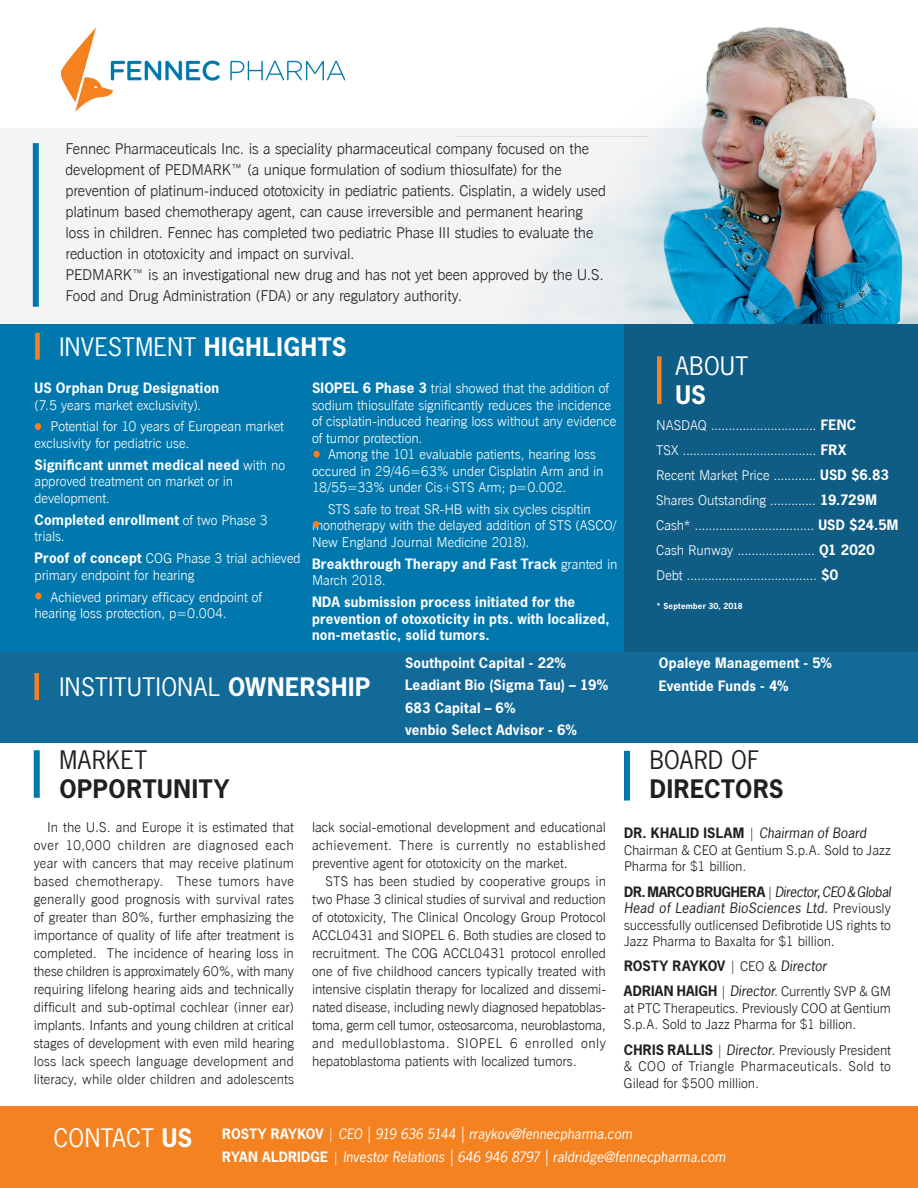
<style>
.page{position:relative;width:918px;height:1188px;background:#fff}
.page>*{position:absolute;margin:0;border:0;box-sizing:border-box;transform-origin:0 0}
.t1{font:24px "News Gothic Std";letter-spacing:.025em;color:#fff}
.t2{font:700 24px "News Gothic Std";letter-spacing:.025em;color:#231f20}
.t3{font:24px "News Gothic Std";letter-spacing:.02em;color:#231f20}
.t4{font:24px "News Gothic Std";letter-spacing:.005em;color:#fff}
.t5{font:700 24px "News Gothic Std";color:#fff}
.body{font:300 15px/21px "News Gothic BT";letter-spacing:-.005em;color:#231f20}
.body-2{font:300 13.5px/18px "News Gothic BT";color:#231f20;text-align:justify}
.body-3{font:300 13.5px/16.5px "News Gothic BT";color:#fff}
.body-4{font:700 13.5px/16.5px "News Gothic Std";letter-spacing:.02em;color:#fff}
.body-5{font:italic 13.5px "News Gothic Std";letter-spacing:.005em;color:#fff}
.body-6{font:italic 13.5px "News Gothic Std";letter-spacing:.01em;color:#231f20}
.body-7{font:700 13.5px "News Gothic Std";color:#231f20}
.body-8{font:700 7.8px "News Gothic Std";letter-spacing:.03em;color:#fff}
.s1{font-weight:700}
.s2{font-family:"News Gothic Std";font-weight:700}
.s3{font-family:"News Gothic BT";font-weight:300}
.s4{font-weight:700;font-style:normal}
.s5{font-family:"News Gothic BT";font-weight:300;font-style:normal}
.s6{font-family:"News Gothic Std";font-weight:400;font-style:italic}
.s7{font-weight:400;font-style:italic}
</style>
<div class="page">
<div style="left:606px;top:321px;width:312px;height:334px;background:#0f5c85"></div>
<div style="left:0;top:321px;width:624px;height:335px;background:#0078ae"></div>
<div style="left:0;top:1107px;width:918px;height:81px;background:#f58220"></div>
<div style="left:0;top:652px;width:918px;height:90px;background:#126a99"></div>
<div style="left:0;top:129px;width:918px;height:195px;background:#f4f4f4"></div>
<img style="left:61px;top:28px;width:52px;height:83px">
<img style="left:107px;top:56px;width:238px;height:27px">
<div style="left:33px;top:143px;width:6px;height:164px;background:#0078ae"></div>
<div style="left:34px;top:673px;width:5px;height:27px;background:#f58220"></div>
<div style="left:624px;top:751px;width:6px;height:50px;background:#0078ae"></div>
<div style="left:34px;top:750px;width:6px;height:48px;background:#0078ae"></div>
<div style="left:657px;top:356px;width:5px;height:48px;background:#f58220"></div>
<img style="left:457px;top:27px;width:461px;height:297px">
<div style="left:314px;top:451px;width:6px;height:7px;background:#f58220;border-radius:50%"></div>
<div style="left:313px;top:521px;width:6px;height:7px;background:#f58220;border-radius:50%"></div>
<div style="left:35px;top:333px;width:5px;height:27px;background:#f58220"></div>
<div style="left:35px;top:423px;width:6px;height:7px;background:#f58220;border-radius:50%"></div>
<div style="left:35px;top:593px;width:7px;height:7px;background:#f58220;border-radius:50%"></div>
<p class="body" style="left:65px;top:138px;width:525px">Fennec Pharmaceuticals Inc. is a speciality pharmaceutical company focused on the development of PEDMARK™ (a unique formulation of sodium thiosulfate) for the</p>
<p class="body" style="left:65px;top:180px;width:542px">prevention of platinum-induced ototoxicity in pediatric patients. Cisplatin, a widely used platinum based chemotherapy agent, can cause irreversible and permanent hearing loss in children. Fennec has completed two pediatric Phase III studies to evaluate the reduction in ototoxicity and impact on survival.</p>
<p class="body" style="left:65px;top:264px;width:540px">PEDMARK™ is an investigational new drug and has not yet been approved by the U.S.<br>Food and Drug Administration (FDA) or any regulatory authority.</p>
<p class="t1" style="left:59px;top:331px;width:289px">INVESTMENT <span class="s1">HIGHLIGHTS</span></p>
<p class="body-3" style="left:34px;top:380px;width:186px"><span class="s2">US Orphan Drug Designation </span>(7.5 years market exclusivity).</p>
<p class="body-3" style="left:34px;top:418px;width:251px;text-indent:16px">Potential for 10 years of European market exclusivity for pediatric use.</p>
<p class="body-3" style="left:34px;top:457px;width:252px"><span class="s2">Significant unmet medical need</span> with no approved treatment on market or in development.</p>
<p class="body-4" style="left:34px;top:511px;width:235px">Completed enrollment <span class="s3">of two Phase 3 trials.</span></p>
<p class="body-3" style="left:34px;top:550px;width:268px"><span class="s2">Proof of concept</span> COG Phase 3 trial achieved primary endpoint for hearing</p>
<p class="body-3" style="left:34px;top:588px;width:229px;text-indent:16px">Achieved primary efficacy endpoint of hearing loss protection, p=0.004.</p>
<p class="body-3" style="left:312px;top:380px;width:299px"><span class="s2">SIOPEL 6 Phase 3</span> trial showed that the addition of</p>
<p class="body-3" style="left:312px;top:396px;width:301px">sodium thiosulfate significantly reduces the incidence</p>
<p class="body-3" style="left:312px;top:413px;width:306px">of cisplatin-induced hearing loss without any evidence</p>
<p class="body-3" style="left:312px;top:429px;width:112px">of tumor protection.</p>
<p class="body-3" style="left:328px;top:446px;width:269px">Among the 101 evaluable patients, hearing loss</p>
<p class="body-3" style="left:312px;top:462px;width:293px">occured in 29/46=63% under Cisplatin Arm and in</p>
<p class="body-3" style="left:312px;top:479px;width:256px">18/55=33% under Cis+STS Arm; p=0.002.</p>
<p class="body-3" style="left:312px;top:501px;width:306px;text-indent:16px">STS safe to treat SR-HB with six cycles cispltin monotherapy with the delayed addition of STS (ASCO/<br>New England Journal Medicine 2018).</p>
<p class="body-4" style="left:312px;top:555px;width:307px">Breakthrough Therapy and Fast Track <span class="s3">granted in<br>March 2018.</span></p>
<p class="body-4" style="left:312px;top:594px;width:299px">NDA submission process initiated for the prevention of otoxoticity in pts. with localized, non-metastic, solid tumors.</p>
<p class="t1" style="left:59px;top:671px;width:312px">INSTITUTIONAL <span class="s1">OWNERSHIP</span></p>
<p class="t3" style="left:59px;top:744px;width:89px">MARKET</p>
<p class="t2" style="left:59px;top:773px;width:172px">OPPORTUNITY</p>
<p class="body-4" style="left:405px;top:655px;width:163px">Southpoint Capital - 22%</p>
<p class="body-4" style="left:405px;top:677px;width:205px">Leadiant Bio (Sigma Tau) – 19%</p>
<p class="body-4" style="left:405px;top:699px;width:112px">683 Capital – 6%</p>
<p class="body-4" style="left:405px;top:721px;width:174px">venbio Select Advisor - 6%</p>
<p class="t1" style="left:675px;top:351px;width:74px">ABOUT</p>
<p class="t5" style="left:675px;top:379px;width:32px">US</p>
<p class="body-3" style="left:656px;top:416px;width:201px">NASDAQ .............................. <span class="s2">FENC</span></p>
<p class="body-3" style="left:656px;top:442px;width:192px">TSX ...................................... <span class="s2">FRX</span></p>
<p class="body-3" style="left:656px;top:467px;width:234px">Recent Market Price ............ <span class="s2">USD $6.83</span></p>
<p class="body-3" style="left:656px;top:492px;width:222px">Shares Outstanding ............. <span class="s2">19.729M</span></p>
<p class="body-3" style="left:656px;top:517px;width:244px">Cash* .................................. <span class="s2">USD $24.5M</span></p>
<p class="body-3" style="left:656px;top:542px;width:220px">Cash Runway ...................... <span class="s2">Q1 2020</span></p>
<p class="body-3" style="left:656px;top:567px;width:183px">Debt ..................................... <span class="s2">$0</span></p>
<p class="body-8" style="left:656px;top:601px;width:88px">* September 30, 2018</p>
<p class="body-4" style="left:659px;top:655px;width:175px">Opaleye Management - 5%</p>
<p class="body-4" style="left:659px;top:677px;width:131px">Eventide Funds - 4%</p>
<p class="t3" style="left:650px;top:745px;width:111px">BOARD OF</p>
<p class="t2" style="left:650px;top:773px;width:136px">DIRECTORS</p>
<p class="body-2" style="left:34px;top:818px;width:262px;text-indent:14px">In the U.S. and Europe it is estimated that over 10,000 children are diagnosed each year with cancers that may receive platinum based chemotherapy. These tumors have generally good prognosis with survival rates of greater than 80%, further emphasizing the importance of quality of life after treatment is completed. The incidence of hearing loss in these children is approximately 60%, with many requiring lifelong hearing aids and technically difficult and sub-optimal cochlear (inner ear) implants. Infants and young children at critical stages of development with even mild hearing loss lack speech language development and literacy, while older children and adolescents</p>
<p class="body-2" style="left:312px;top:818px;width:295px">lack social-emotional development and educational achievement. There is currently no established preventive agent for ototoxicity on the market.</p>
<p class="body-2" style="left:312px;top:872px;width:296px;text-indent:14px">STS has been studied by cooperative groups in two Phase 3 clinical studies of survival and reduction of ototoxicity, The Clinical Oncology Group Protocol ACCL0431 and SIOPEL 6. Both studies are closed to recruitment. The COG ACCL0431 protocol enrolled one of five childhood cancers typically treated with intensive cisplatin therapy for localized and dissemi&shy;nated disease, including newly diagnosed hepatoblas&shy;toma, germ cell tumor, osteosarcoma, neuroblastoma, and medulloblastoma. SIOPEL 6 enrolled only hepatoblastoma patients with localized tumors.</p>
<p class="body-6" style="left:624px;top:825px;width:244px"><span class="s4">DR. KHALID ISLAM</span> <span class="s5">|</span> Chairman of Board</p>
<p class="body-2" style="left:624px;top:842px;width:269px;line-height:16.5px">Chairman &amp; CEO at Gentium S.p.A. Sold to Jazz<br>Pharma for $1 billion.</p>
<p class="body-2" style="left:624px;top:883px;width:269px;line-height:16.5px"><span class="s2">DR. MARCO BRUGHERA</span> | <span class="s6">Director, CEO &amp; Global Head of Leadiant BioSciences Ltd.</span> Previously successfully outlicensed Defibrotide US rights to Jazz Pharma to Baxalta for $1 billion.</p>
<p class="body-7" style="left:624px;top:957px;width:204px">ROSTY RAYKOV <span class="s3">| CEO &amp;</span> <span class="s7">Director</span></p>
<p class="body-2" style="left:624px;top:983px;width:269px;line-height:16.5px"><span class="s2">ADRIAN HAIGH</span> | <span class="s6">Director</span>. Currently SVP &amp; GM at PTC Therapeutics. Previously COO at Gentium S.p.A. Sold to Jazz Pharma for $1 billion.</p>
<p class="body-2" style="left:624px;top:1041px;width:269px;line-height:16.5px"><span class="s2">CHRIS RALLIS</span> | <span class="s6">Director</span>. Previously President &amp; COO of Triangle Pharmaceuticals. Sold to Gilead for $500 million.</p>
<p class="body-5" style="left:222px;top:1125px;width:411px"><span class="s4">ROSTY RAYKOV</span> <span class="s5">|</span> CEO | 919 636 5144 | rraykov@fennecpharma.com</p>
<p class="body-5" style="left:222px;top:1148px;width:505px"><span class="s4">RYAN ALDRIDGE</span> <span class="s5">|</span> Investor Relations | 646 946 8797 | raldridge@fennecpharma.com</p>
<p class="t4" style="left:54px;top:1123px;width:140px">CONTACT <span class="s1">US</span></p>
</div>
